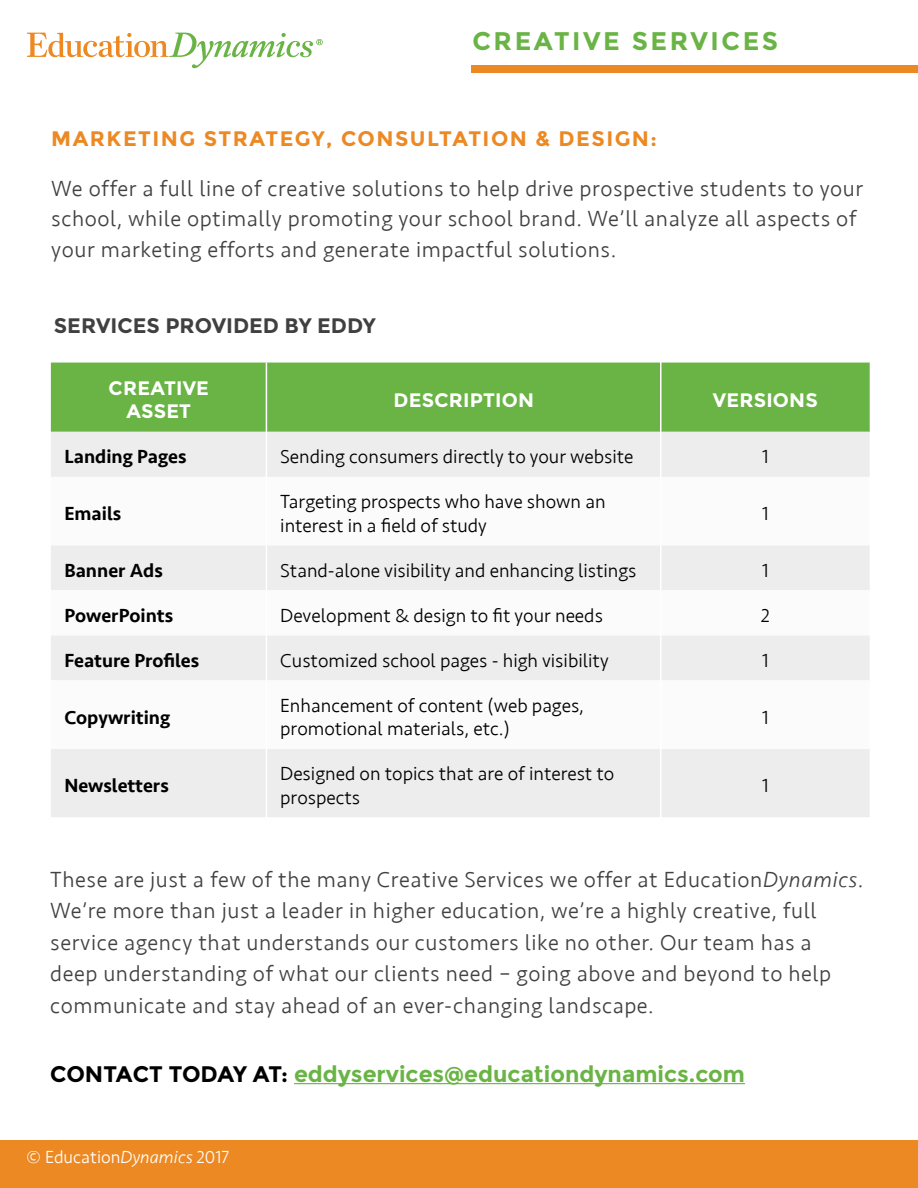
<style>
.page{position:relative;width:918px;height:1188px;background:#fff}
.page>*{position:absolute;margin:0;border:0;box-sizing:border-box;transform-origin:0 0}
.t1{font:700 25.5px "Montserrat";letter-spacing:.1em;color:#69b445}
.t2{font:300 22.5px/31.5px "Seravek";letter-spacing:.025em;color:#414042}
.t3{font:700 22.5px "Montserrat";color:#69b445}
.t4{font:700 21px "Montserrat";letter-spacing:.07em;color:#ec8923}
.t5{font:700 21px "Montserrat";color:#404041}
.t6{font:300 19.5px/23.4px "Seravek";color:#000}
.t7{font:500 19.5px "Seravek";color:#000}
.t8{font:700 19.5px/23.4px "Montserrat";letter-spacing:.01em;color:#fff;text-align:center}
.t9{font:300 18px "Seravek";color:#fff}
.s1{font-style:italic}
.s2{color:#000}
</style>
<div class="page">
<div style="left:472px;top:65px;width:446px;height:8px;background:#ec8923"></div>
<svg style="left:27px;top:33px;width:296px;height:35px"></svg>
<div style="left:0;top:1140px;width:918px;height:48px;background:#ec8923"></div>
<div style="left:51px;top:363px;width:819px;height:69px;background:#69b445"></div>
<div style="left:51px;top:432px;width:819px;height:385px;background:#ededee"></div>
<svg style="left:51px;top:477px;width:819px;height:68px"></svg>
<svg style="left:51px;top:590px;width:819px;height:159px"></svg>
<hr style="left:266px;top:363px;width:1px;height:460px;background:#fff">
<hr style="left:294px;top:1083px;width:451px;height:1px;background:#69b445">
<hr style="left:660px;top:359px;width:2px;height:473px;background:#fff">
<p class="t1" style="left:472px;top:26px;width:307px">CREATIVE SERVICES</p>
<p class="t4" style="left:51px;top:126px;width:607px">MARKETING STRATEGY, CONSULTATION &amp; DESIGN:</p>
<p class="t2" style="left:51px;top:173px;width:814px;line-height:30.8px">We offer a full line of creative solutions to help drive prospective students to your school, while optimally promoting your school brand. We’ll analyze all aspects of your marketing efforts and generate impactful solutions.</p>
<p class="t5" style="left:54px;top:313px;width:323px">SERVICES PROVIDED BY EDDY</p>
<p class="t8" style="left:109px;top:376px;width:102px">CREATIVE<br>ASSET</p>
<p class="t8" style="left:394px;top:388px;width:142px">DESCRIPTION</p>
<p class="t8" style="left:713px;top:388px;width:107px">VERSIONS</p>
<p class="t7" style="left:64px;top:445px;width:124px">Landing Pages</p>
<p class="t6" style="left:280px;top:446px;width:355px">Sending consumers directly to your website</p>
<p class="t6" style="left:762px;top:446px;width:8px">1</p>
<p class="t7" style="left:64px;top:502px;width:58px">Emails</p>
<p class="t6" style="left:280px;top:491px;width:327px">Targeting prospects who have shown an interest in a field of study</p>
<p class="t6" style="left:762px;top:502px;width:8px">1</p>
<p class="t7" style="left:64px;top:558px;width:100px">Banner Ads</p>
<p class="t6" style="left:280px;top:559px;width:358px">Stand-alone visibility and enhancing listings</p>
<p class="t6" style="left:762px;top:559px;width:8px">1</p>
<p class="t7" style="left:64px;top:603px;width:110px">PowerPoints</p>
<p class="t6" style="left:280px;top:604px;width:324px">Development &amp; design to fit your needs</p>
<p class="t6" style="left:761px;top:604px;width:10px">2</p>
<p class="t7" style="left:64px;top:648px;width:136px">Feature Profiles</p>
<p class="t6" style="left:280px;top:649px;width:330px">Customized school pages - high visibility</p>
<p class="t6" style="left:762px;top:649px;width:8px">1</p>
<p class="t7" style="left:64px;top:705px;width:107px">Copywriting</p>
<p class="t6" style="left:280px;top:694px;width:305px">Enhancement of content (web pages, promotional materials, etc.)</p>
<p class="t6" style="left:762px;top:706px;width:8px">1</p>
<p class="t7" style="left:64px;top:774px;width:106px">Newsletters</p>
<p class="t6" style="left:280px;top:763px;width:336px">Designed on topics that are of interest to prospects</p>
<p class="t6" style="left:762px;top:774px;width:8px">1</p>
<p class="t2" style="left:50px;top:864px;width:815px">These are just a few of the many Creative Services we offer at Education<span class="s1">Dynamics</span>.<br>We’re more than just a leader in higher education, we’re a highly creative, full service agency that understands our customers like no other. Our team has a deep understanding of what our clients need – going above and beyond to help communicate and stay ahead of an ever-changing landscape.</p>
<p class="t3" style="left:50px;top:1061px;width:696px"><span class="s2">CONTACT TODAY AT:</span> eddyservices@educationdynamics.com</p>
<p class="t9" style="left:26px;top:1146px;width:205px">© Education<span class="s1">Dynamics</span> 2017</p>
</div>
